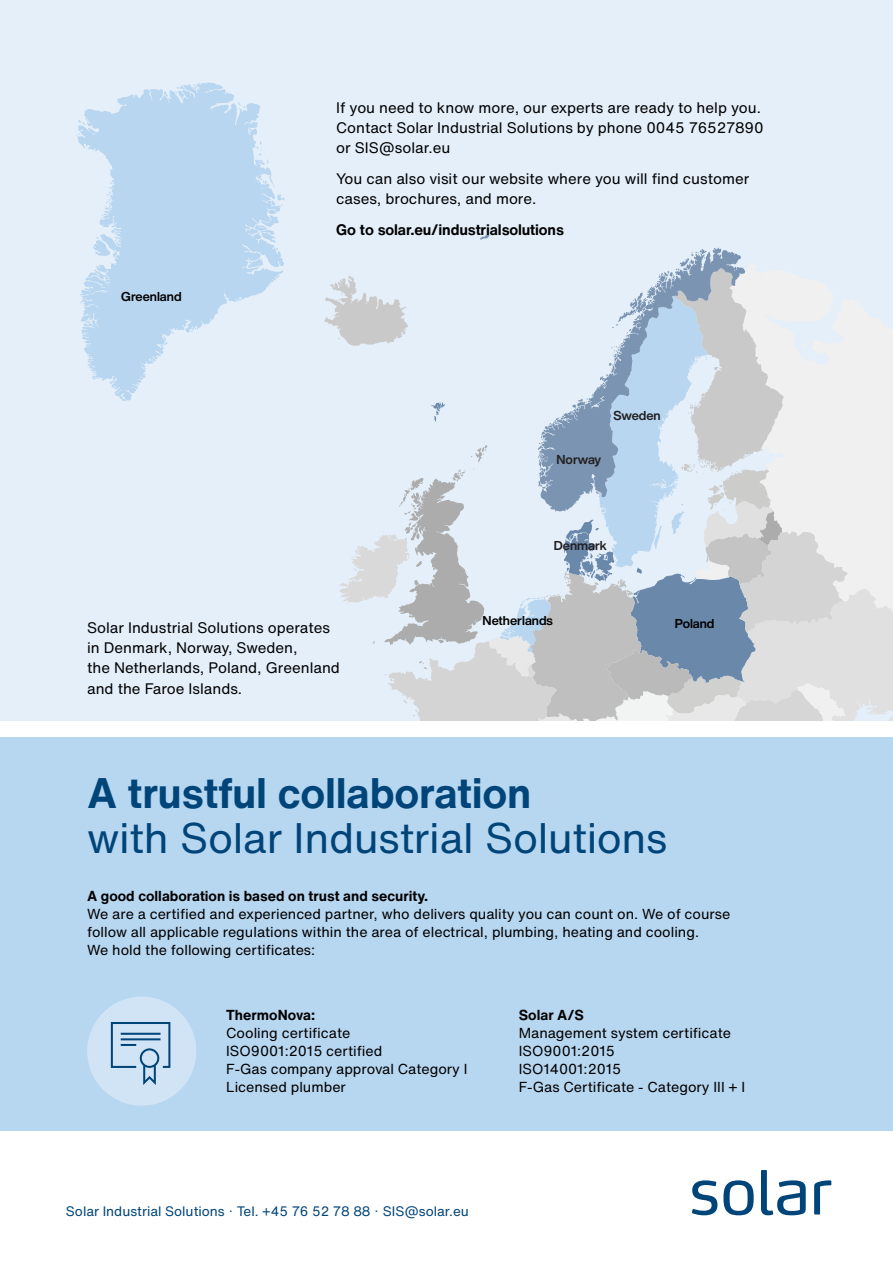
<style>
.page{position:relative;width:893px;height:1263px;background:#fff}
.page>*{position:absolute;margin:0;border:0;box-sizing:border-box;transform-origin:0 0}
.t1{font:42px "Helvetica Now Text";letter-spacing:-.01em;color:#004579}
.t2{font:700 42px "Helvetica Now Text";letter-spacing:-.005em;color:#004579}
.t3{font:15px/20.2px "Helvetica Now Text";color:#000}
.t4{font:700 15px "Helvetica Now Text";letter-spacing:-.01em;color:#000}
.t5{font:14.25px/18px "Helvetica Now Text";color:#000}
.t6{font:700 14.25px "Helvetica Now Text";color:#000}
.t7{font:13.5px "Helvetica Now Text";color:#004579}
.t8{font:700 12.75px "Helvetica Now Display";color:#000}
.t9{font:700 12.75px "Helvetica Now Display";color:#231f20}
</style>
<div class="page">
<div style="left:0;top:738px;width:893px;height:393px;background:#b7d6f0"></div>
<div style="left:0;top:0;width:893px;height:721px;background:#e4eff9"></div>
<svg style="left:480px;top:234px;width:263px;height:34px"></svg>
<svg style="left:324px;top:268px;width:569px;height:453px"></svg>
<svg style="left:77px;top:82px;width:207px;height:319px;fill:#b8d6f0"></svg>
<svg style="left:164px;top:91px;width:4px;height:6px"></svg>
<svg style="left:175px;top:87px;width:9px;height:13px"></svg>
<svg style="left:192px;top:84px;width:5px;height:5px"></svg>
<svg style="left:238px;top:102px;width:7px;height:7px"></svg>
<svg style="left:256px;top:141px;width:13px;height:22px"></svg>
<svg style="left:260px;top:176px;width:15px;height:12px"></svg>
<svg style="left:268px;top:194px;width:16px;height:20px"></svg>
<svg style="left:254px;top:225px;width:21px;height:18px"></svg>
<svg style="left:248px;top:258px;width:15px;height:10px"></svg>
<svg style="left:276px;top:275px;width:4px;height:3px"></svg>
<svg style="left:191px;top:328px;width:5px;height:4px"></svg>
<svg style="left:160px;top:332px;width:14px;height:15px"></svg>
<svg style="left:90px;top:368px;width:10px;height:12px"></svg>
<svg style="left:85px;top:321px;width:6px;height:3px"></svg>
<svg style="left:93px;top:226px;width:25px;height:31px"></svg>
<svg style="left:101px;top:191px;width:10px;height:28px"></svg>
<svg style="left:78px;top:120px;width:8px;height:5px"></svg>
<svg style="left:723px;top:1180px;width:31px;height:35px"></svg>
<svg style="left:814px;top:1180px;width:17px;height:34px"></svg>
<svg style="left:761px;top:1170px;width:45px;height:45px"></svg>
<svg style="left:692px;top:1180px;width:25px;height:35px"></svg>
<div style="left:87px;top:996px;width:109px;height:110px;background:#d1e4f6;border-radius:50%"></div>
<svg style="left:111px;top:1022px;width:59px;height:63px"></svg>
<p class="t8" style="left:121px;top:287px;width:62px">Greenland</p>
<p class="t3" style="left:336px;top:97px;width:429px">If you need to know more, our experts are ready to help you.<br>Contact Solar Industrial Solutions by phone 0045 76527890 or SIS@solar.eu</p>
<p class="t3" style="left:336px;top:168px;width:415px">You can also visit our website where you will find customer cases, brochures, and more.</p>
<p class="t4" style="left:336px;top:220px;width:229px">Go to solar.eu/industrialsolutions</p>
<p class="t9" style="left:614px;top:407px;width:49px">Sweden</p>
<p class="t9" style="left:556px;top:451px;width:46px">Norway</p>
<p class="t9" style="left:554px;top:536px;width:55px">Denmark</p>
<p class="t3" style="left:87px;top:617px;width:254px">Solar Industrial Solutions operates in Denmark, Norway, Sweden,<br>the Netherlands, Poland, Greenland and the Faroe Islands.</p>
<p class="t8" style="left:483px;top:612px;width:72px">Netherlands</p>
<p class="t8" style="left:675px;top:615px;width:41px">Poland</p>
<h1 class="t2" style="left:87px;top:765px;width:446px">A trustful collaboration</h1>
<h1 class="t1" style="left:87px;top:807px;width:582px">with Solar Industrial Solutions</h1>
<p class="t6" style="left:87px;top:886px;width:342px">A good collaboration is based on trust and security.</p>
<p class="t5" style="left:87px;top:905px;width:645px">We are a certified and experienced partner, who delivers quality you can count on. We of course follow all applicable regulations within the area of electrical, plumbing, heating and cooling.<br>We hold the following certificates:</p>
<p class="t6" style="left:226px;top:1005px;width:90px">ThermoNova:</p>
<p class="t5" style="left:226px;top:1023px;width:243px">Cooling certificate<br>ISO9001:2015 certified<br>F-Gas company approval Category I<br>Licensed plumber</p>
<p class="t7" style="left:66px;top:1201px;width:404px">Solar Industrial Solutions · Tel. +45 76 52 78 88 · SIS@solar.eu</p>
<p class="t6" style="left:519px;top:1005px;width:67px">Solar A/S</p>
<p class="t5" style="left:519px;top:1023px;width:228px">Management system certificate<br>ISO9001:2015<br>ISO14001:2015<br>F-Gas Certificate - Category III + I</p>
</div>
